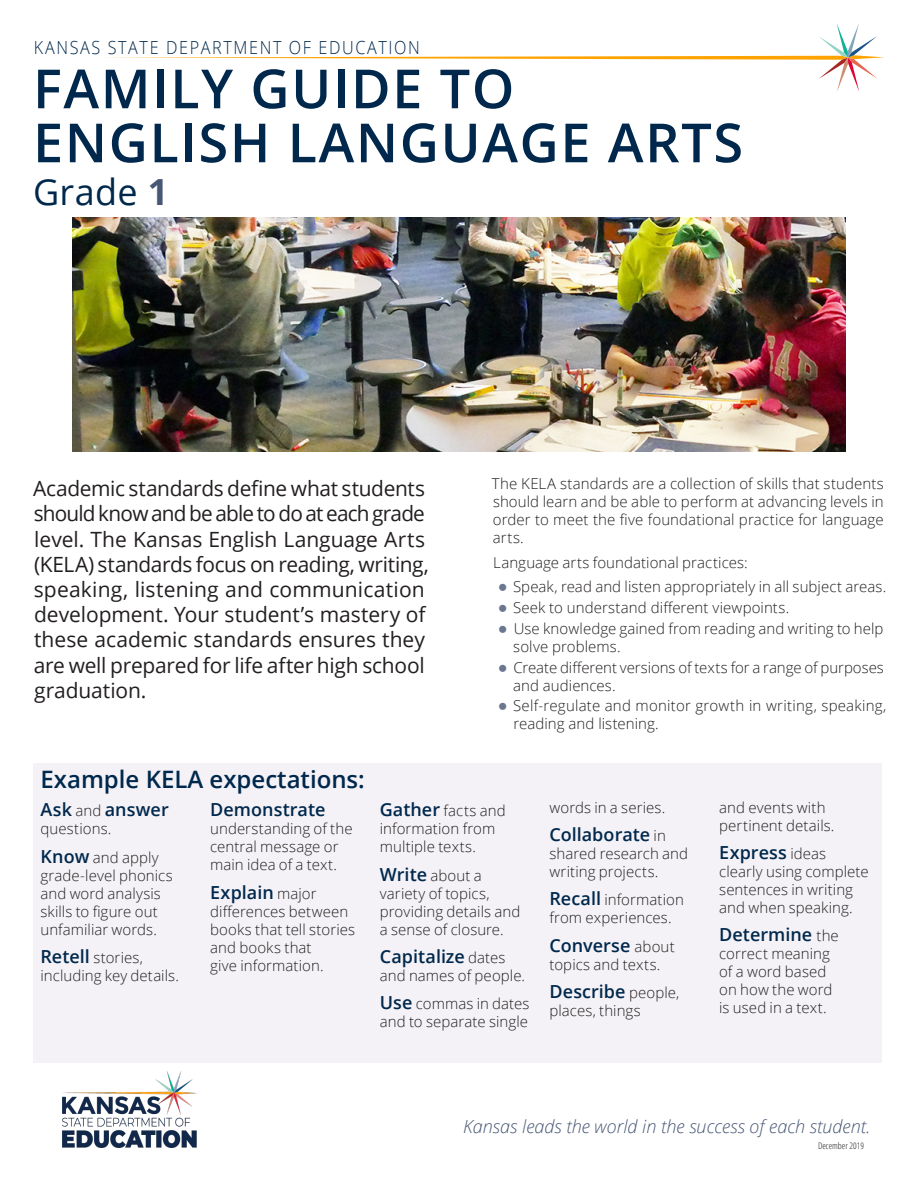
<style>
.page{position:relative;width:918px;height:1188px;background:#fff}
.page>*{position:absolute;margin:0;border:0;box-sizing:border-box;transform-origin:0 0}
.t1{font:600 54px/54px "Open Sans";letter-spacing:.03em;color:#00284c}
.Title_2_Subheader{font:36px "Open Sans";letter-spacing:.01em;color:#00284c}
.Header_3{font:600 24px "Open Sans";color:#00284c}
.large_body_text{font:21px/25.2px "Open Sans";letter-spacing:-.005em;color:#231f20}
.body_left{font:600 18px "Open Sans";letter-spacing:.005em;color:#00284c}
.t2{font:italic 300 18px "Open Sans";color:#485775}
.KSDE_Upper_title{font:300 18px "Open Sans";letter-spacing:.1em;color:#00284c;scale:.9 1}
.body_left-2{font:300 15px/18px "Open Sans";letter-spacing:.005em;color:#231f20}
.body{font:300 15px/18px "Open Sans";letter-spacing:.005em;color:#231f20}
.t3{font:300 9px "Open Sans Condensed";color:#231f20}
.s1{font-weight:700;color:#485775}
.s2{font-family:"Arial Narrow";font-weight:400;font-size:16.5px;color:#6b768f}
.s3{font-weight:300;font-size:15px;color:#231f20}
.s4{font-weight:600;font-size:18px;color:#00284c}
</style>
<div class="page">
<img style="left:73px;top:218px;width:772px;height:234px">
<div style="left:34px;top:763px;width:848px;height:300px;background:#f4f2f6"></div>
<img style="left:62px;top:1072px;width:135px;height:76px">
<svg style="left:105px;top:23px;width:779px;height:69px"></svg>
<h1 class="KSDE_Upper_title" style="left:34px;top:35px;width:430px">KANSAS STATE DEPARTMENT OF EDUCATION</h1>
<h2 class="t1" style="left:33px;top:61px;width:712px">FAMILY GUIDE TO<br>ENGLISH LANGUAGE ARTS</h2>
<h2 class="Title_2_Subheader" style="left:33px;top:168px;width:137px">Grade <span class="s1">1</span></h2>
<p class="large_body_text" style="left:33px;top:475px;width:397px">Academic standards define what students should know and be able to do at each grade level. The Kansas English Language Arts (KELA) standards focus on reading, writing, speaking, listening and communication development. Your student’s mastery of these academic standards ensures they are well prepared for life after high school graduation.</p>
<p class="body" style="left:492px;top:474px;width:393px;text-align:justify">The KELA standards are a collection of skills that students should learn and be able to perform at advancing levels in order to meet the five foundational practice for language arts.</p>
<p class="body" style="left:493px;top:553px;width:256px">Language arts foundational practices:</p>
<p class="body" style="left:498px;top:578px;width:390px"><span class="s2">●</span> Speak, read and listen appropriately in all subject areas.</p>
<p class="body" style="left:498px;top:598px;width:293px"><span class="s2">●</span> Seek to understand different viewpoints.</p>
<p class="body" style="left:513px;top:619px;width:372px;text-indent:-15px"><span class="s2">●</span> Use knowledge gained from reading and writing to help solve problems.</p>
<p class="body" style="left:513px;top:658px;width:372px;text-indent:-15px"><span class="s2">●</span> Create different versions of texts for a range of purposes and audiences.</p>
<p class="body" style="left:514px;top:696px;width:375px;text-indent:-16px"><span class="s2">●</span> Self-regulate and monitor growth in writing, speaking, reading and listening.</p>
<h4 class="Header_3" style="left:40px;top:763px;width:326px">Example KELA expectations:</h4>
<p class="body_left" style="left:40px;top:797px;width:130px">Ask <span class="s3">and</span> answer</p>
<p class="body_left-2" style="left:40px;top:819px;width:72px">questions.</p>
<p class="body_left-2" style="left:40px;top:848px;width:134px"><span class="s4">Know</span> and apply grade-level phonics and word analysis skills to figure out unfamiliar words.</p>
<p class="body_left-2" style="left:40px;top:948px;width:140px"><span class="s4">Retell</span> stories, including key details.</p>
<p class="body_left" style="left:210px;top:797px;width:117px">Demonstrate</p>
<p class="body_left-2" style="left:210px;top:819px;width:144px">understanding of the central message or main idea of a text.</p>
<p class="body_left" style="left:210px;top:880px;width:108px">Explain <span class="s3">major</span></p>
<p class="body_left-2" style="left:210px;top:902px;width:147px">differences between books that tell stories and books that<br>give information.</p>
<p class="body_left-2" style="left:380px;top:801px;width:127px"><span class="s4">Gather</span> facts and information from multiple texts.</p>
<p class="body_left-2" style="left:380px;top:866px;width:142px"><span class="s4">Write</span> about a variety of topics, providing details and a sense of closure.</p>
<p class="body_left" style="left:380px;top:944px;width:127px">Capitalize <span class="s3">dates</span></p>
<p class="body_left-2" style="left:380px;top:966px;width:147px">and names of people.</p>
<p class="body_left-2" style="left:380px;top:994px;width:151px"><span class="s4">Use</span> commas in dates and to separate single</p>
<p class="body_left-2" style="left:550px;top:798px;width:117px">words in a series.</p>
<p class="body_left" style="left:550px;top:822px;width:118px">Collaborate <span class="s3">in</span></p>
<p class="body_left-2" style="left:550px;top:844px;width:140px">shared research and writing projects.</p>
<p class="body_left-2" style="left:550px;top:890px;width:136px"><span class="s4">Recall</span> information from experiences.</p>
<p class="body_left" style="left:550px;top:933px;width:127px">Converse <span class="s3">about</span></p>
<p class="body_left-2" style="left:550px;top:955px;width:113px">topics and texts.</p>
<p class="body_left" style="left:550px;top:979px;width:131px">Describe <span class="s3">people,</span></p>
<p class="body_left-2" style="left:550px;top:1001px;width:93px">places, things</p>
<p class="body_left-2" style="left:719px;top:798px;width:117px">and events with pertinent details.</p>
<p class="body_left" style="left:719px;top:840px;width:108px">Express <span class="s3">ideas</span></p>
<p class="body_left-2" style="left:719px;top:862px;width:151px">clearly using complete sentences in writing and when speaking.</p>
<p class="body_left" style="left:719px;top:922px;width:121px">Determine <span class="s3">the</span></p>
<p class="body_left-2" style="left:719px;top:944px;width:115px">correct meaning of a word based on how the word is used in a text.</p>
<p class="t2" style="left:463px;top:1114px;width:409px">Kansas leads the world in the success of each student.</p>
<p class="t3" style="left:818px;top:1140px;width:47px">December 2019</p>
</div>
